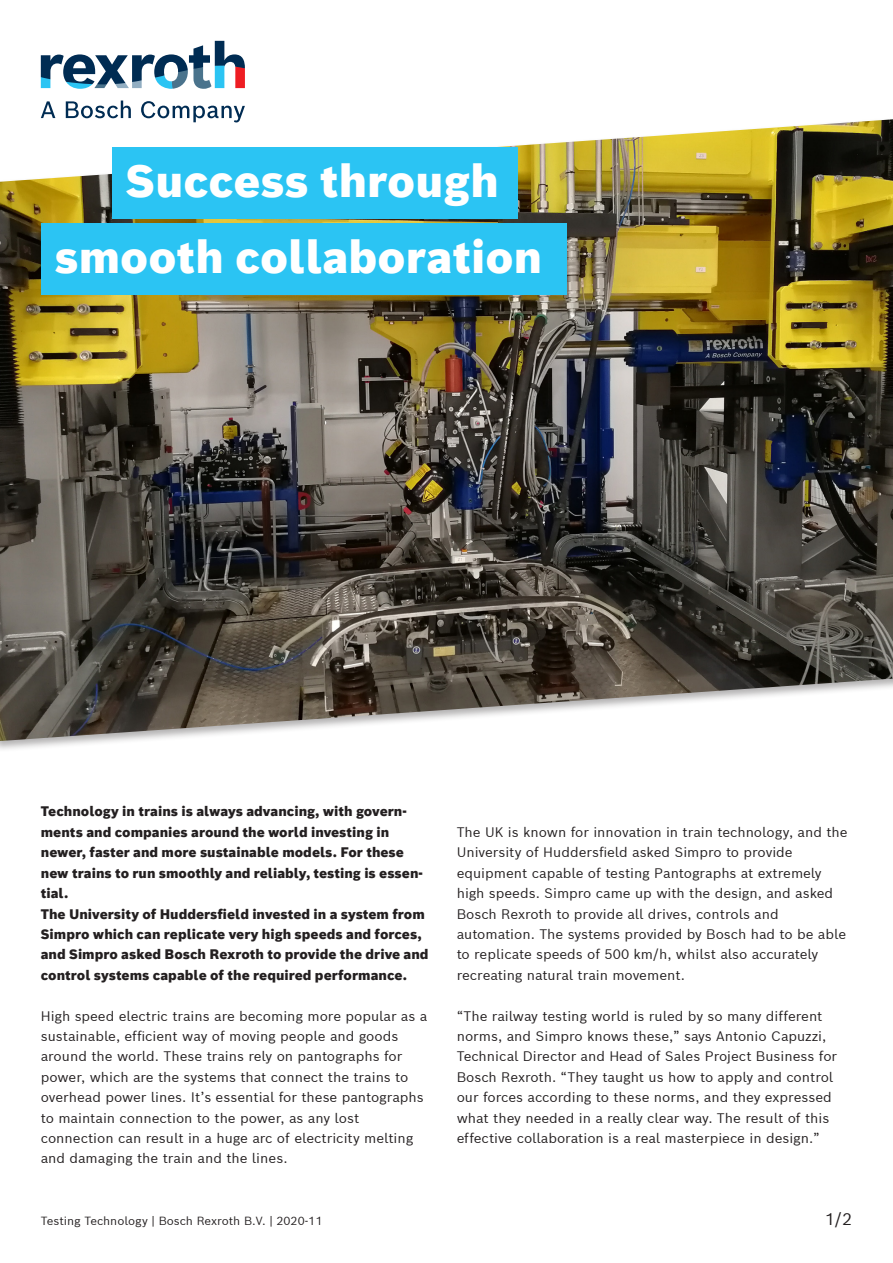
<style>
.page{position:relative;width:893px;height:1263px;background:#fff}
.page>*{position:absolute;margin:0;border:0;box-sizing:border-box;transform-origin:0 0}
._01_Stripe-Headline{font:900 45px "Bosch Sans";color:#fff}
.t1{font:16.5px "Bosch Sans";color:#231f20}
._04_Body_text_9pt_4{font:13.5px/20.4px "Bosch Sans";color:#231f20}
._04_Body_text_9pt_4-2{font:900 13.5px/20.4px "Bosch Sans";color:#231f20}
._00_Page_footer_7_7p{font:11.55px "Bosch Sans";color:#231f20}
</style>
<div class="page">
<svg style="left:42px;top:101px;width:13px;height:14px"></svg>
<svg style="left:66px;top:101px;width:65px;height:14px"></svg>
<svg style="left:141px;top:101px;width:104px;height:14px"></svg>
<svg style="left:41px;top:41px;width:204px;height:48px"></svg>
<div style="left:0;top:115px;width:893px;height:638px;background:#231f20;opacity:.35"></div>
<img style="left:0;top:119px;width:893px;height:622px">
<div style="left:112px;top:147px;width:406px;height:72px;background:#2bc4f3"></div>
<div style="left:41px;top:224px;width:525px;height:71px;background:#2bc4f3"></div>
<p class="_01_Stripe-Headline" style="left:126px;top:151px;width:374px">Success through</p>
<p class="_01_Stripe-Headline" style="left:55px;top:227px;width:489px">smooth collaboration</p>
<p class="_04_Body_text_9pt_4-2" style="left:41px;top:801px;width:389px">Technology in trains is always advancing, with govern&shy;ments and companies around the world investing in newer, faster and more sustainable models. For these new trains to run smoothly and reliably, testing is essen&shy;tial.<br>The University of Huddersfield invested in a system from Simpro which can replicate very high speeds and forces, and Simpro asked Bosch Rexroth to provide the drive and control systems capable of the required performance.</p>
<p class="_04_Body_text_9pt_4" style="left:41px;top:1005px;width:388px">High speed electric trains are becoming more popular as a sustainable, efficient way of moving people and goods around the world. These trains rely on pantographs for power, which are the systems that connect the trains to overhead power lines. It’s essential for these pantographs to maintain connection to the power, as any lost connection can result in a huge arc of electricity melting and damaging the train and the lines.</p>
<p class="_00_Page_footer_7_7p" style="left:41px;top:1213px;width:283px">Testing Technology | Bosch Rexroth B.V. | 2020-11</p>
<p class="_04_Body_text_9pt_4" style="left:457px;top:821px;width:392px">The UK is known for innovation in train technology, and the University of Huddersfield asked Simpro to provide equipment capable of testing Pantographs at extremely high speeds. Simpro came up with the design, and asked Bosch Rexroth to provide all drives, controls and automation. The systems provided by Bosch had to be able to replicate speeds of 500 km/h, whilst also accurately recreating natural train movement.</p>
<p class="_04_Body_text_9pt_4" style="left:457px;top:1005px;width:382px">“The railway testing world is ruled by so many different norms, and Simpro knows these,” says Antonio Capuzzi, Technical Director and Head of Sales Project Business for Bosch Rexroth. “They taught us how to apply and control our forces according to these norms, and they expressed what they needed in a really clear way. The result of this effective collaboration is a real masterpiece in design.”</p>
<p class="t1" style="left:825px;top:1207px;width:29px">1/2</p>
</div>
